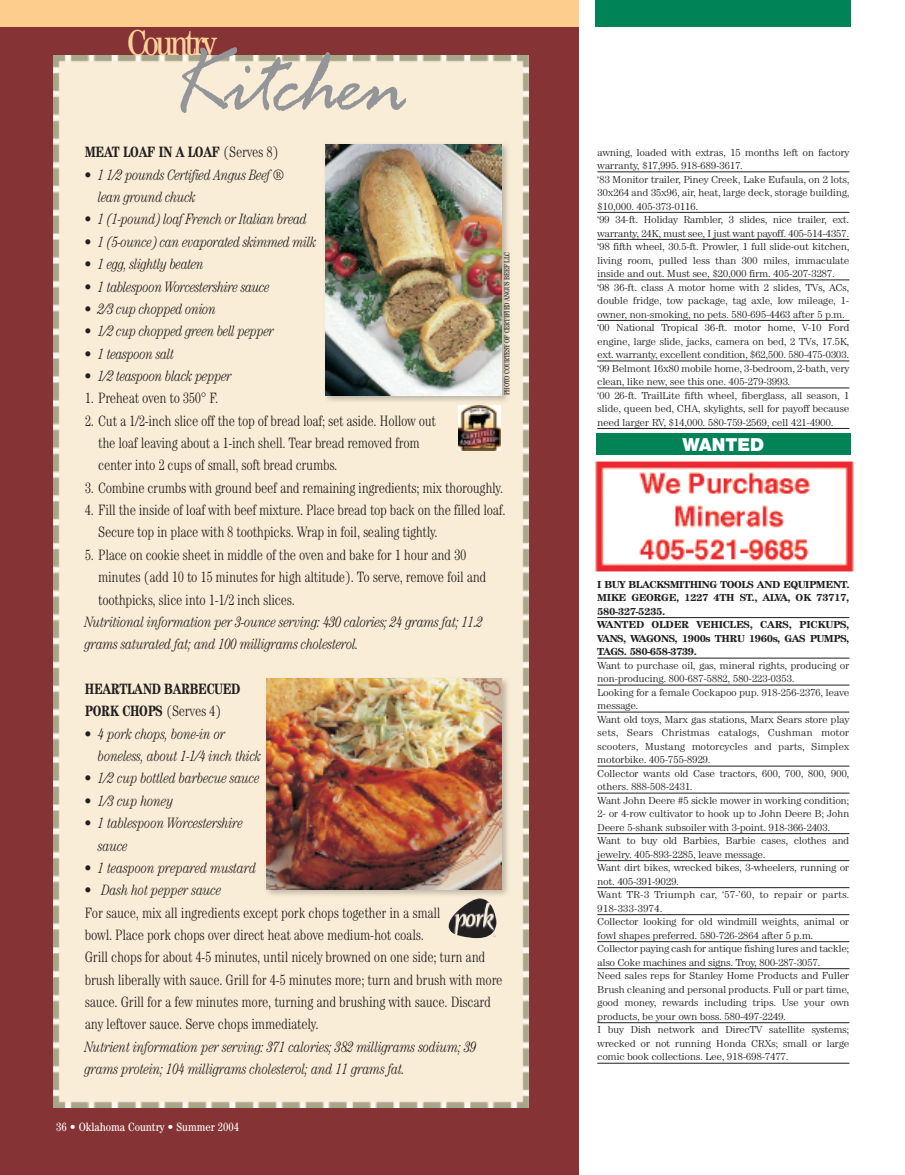
<style>
.page{position:relative;width:905px;height:1175px;background:#fff}
.page>*{position:absolute;margin:0;border:0;box-sizing:border-box;transform-origin:0 0}
.t1{font:96px "Rage Joi D";color:#939598;scale:.9 1}
.t2{font:condensed 36px "Century";letter-spacing:-.09em;color:#fdd39b}
.t3{font:900 18px "Helvetica Neue";color:#fff}
.t4{font:300 condensed 15px/22.4px "Century";letter-spacing:-.02em;color:#231f20;scale:.95 1}
.t5{font:italic 300 condensed 15px/22.4px "Century";letter-spacing:-.02em;color:#231f20;scale:.95 1}
.t6{font:700 condensed 15px/22.4px "Century";letter-spacing:-.02em;color:#231f20;scale:.95 1}
.t7{font:condensed 12px "Century";color:#fff}
.t8{font:300 condensed 10.2px/13.5px "Century";letter-spacing:-.03em;color:#231f20;scale:1.25 1}
.t9{font:700 condensed 10.2px/13.5px "Century";letter-spacing:-.035em;color:#231f20;scale:1.25 1}
.t10{font:condensed 7.5px "Century";letter-spacing:-.02em;color:#231f20;scale:.95 1}
.s1{font-weight:300}
</style>
<div class="page">
<div style="left:0;top:27px;width:579px;height:1147px;background:#853334"></div>
<div style="left:54px;top:55px;width:474px;height:1052px;background:#faedd7"></div>
<div style="left:0;top:0;width:579px;height:27px;background:#fdcd8d"></div>
<img style="left:325px;top:144px;width:176px;height:251px">
<img style="left:266px;top:678px;width:235px;height:211px">
<img style="left:459px;top:405px;width:42px;height:45px">
<img style="left:448px;top:898px;width:48px;height:40px">
<hr style="left:597px;top:172px;width:252px;height:1px;background:#231f20">
<hr style="left:597px;top:212px;width:252px;height:1px;background:#231f20">
<hr style="left:597px;top:239px;width:252px;height:1px;background:#231f20">
<hr style="left:597px;top:280px;width:252px;height:1px;background:#231f20">
<hr style="left:597px;top:320px;width:252px;height:1px;background:#231f20">
<hr style="left:597px;top:361px;width:252px;height:1px;background:#231f20">
<hr style="left:597px;top:388px;width:252px;height:1px;background:#231f20">
<hr style="left:597px;top:428px;width:252px;height:1px;background:#231f20">
<hr style="left:597px;top:617px;width:252px;height:1px;background:#231f20">
<hr style="left:597px;top:658px;width:252px;height:1px;background:#231f20">
<hr style="left:597px;top:685px;width:252px;height:1px;background:#231f20">
<hr style="left:597px;top:712px;width:252px;height:1px;background:#231f20">
<hr style="left:597px;top:766px;width:252px;height:1px;background:#231f20">
<hr style="left:597px;top:793px;width:252px;height:1px;background:#231f20">
<hr style="left:597px;top:833px;width:252px;height:1px;background:#231f20">
<hr style="left:597px;top:860px;width:252px;height:1px;background:#231f20">
<hr style="left:597px;top:887px;width:252px;height:1px;background:#231f20">
<hr style="left:597px;top:914px;width:252px;height:1px;background:#231f20">
<hr style="left:597px;top:941px;width:252px;height:1px;background:#231f20">
<hr style="left:597px;top:968px;width:252px;height:1px;background:#231f20">
<hr style="left:597px;top:1022px;width:252px;height:1px;background:#231f20">
<hr style="left:597px;top:1063px;width:252px;height:1px;background:#231f20">
<div style="left:595px;top:0;width:255px;height:27px;background:#008457"></div>
<img style="left:595px;top:461px;width:259px;height:111px">
<div style="left:596px;top:434px;width:254px;height:21px;background:#008457"></div>
<h2 class="t2" style="left:127px;top:30px;width:91px">Country</h2>
<h1 class="t1" style="left:167px;top:25px;width:271px">Kitchen</h1>
<h3 class="t6" style="left:85px;top:142px;width:206px">MEAT LOAF IN A LOAF <span class="s1">(Serves 8)</span></h3>
<h3 class="t5" style="left:98px;top:165px;width:197px;text-indent:-14px">• 1 1/2 pounds Certified Angus Beef ® lean ground chuck</h3>
<h3 class="t5" style="left:85px;top:209px;width:236px">• 1 (1-pound) loaf French or Italian bread</h3>
<h3 class="t5" style="left:85px;top:232px;width:246px">• 1 (5-ounce) can evaporated skimmed milk</h3>
<h3 class="t5" style="left:85px;top:254px;width:127px">• 1 egg, slightly beaten</h3>
<h3 class="t5" style="left:85px;top:276px;width:197px">• 1 tablespoon Worcestershire sauce</h3>
<h3 class="t5" style="left:85px;top:299px;width:140px">• 2/3 cup chopped onion</h3>
<h3 class="t5" style="left:85px;top:321px;width:201px">• 1/2 cup chopped green bell pepper</h3>
<h3 class="t5" style="left:85px;top:343px;width:96px">• 1 teaspoon salt</h3>
<h3 class="t5" style="left:85px;top:366px;width:156px">• 1/2 teaspoon black pepper</h3>
<h3 class="t4" style="left:85px;top:388px;width:142px">1. Preheat oven to 350° F.</h3>
<h3 class="t4" style="left:98px;top:411px;width:357px;text-indent:-14px">2. Cut a 1/2-inch slice off the top of bread loaf; set aside. Hollow out the loaf leaving about a 1-inch shell. Tear bread removed from center into 2 cups of small, soft bread crumbs.</h3>
<h3 class="t4" style="left:85px;top:478px;width:442px">3. Combine crumbs with ground beef and remaining ingredients; mix thoroughly.</h3>
<h3 class="t4" style="left:98px;top:500px;width:430px;text-indent:-14px">4. Fill the inside of loaf with beef mixture. Place bread top back on the filled loaf.<br>Secure top in place with 8 toothpicks. Wrap in foil, sealing tightly.</h3>
<h3 class="t4" style="left:98px;top:545px;width:410px;text-indent:-14px">5. Place on cookie sheet in middle of the oven and bake for 1 hour and 30 minutes (add 10 to 15 minutes for high altitude). To serve, remove foil and toothpicks, slice into 1-1/2 inch slices.</h3>
<h3 class="t5" style="left:85px;top:612px;width:421px">Nutritional information per 3-ounce serving: 430 calories; 24 grams fat; 11.2 grams saturated fat; and 100 milligrams cholesterol.</h3>
<h3 class="t6" style="left:85px;top:679px;width:165px">HEARTLAND BARBECUED<br>PORK CHOPS <span class="s1">(Serves 4)</span></h3>
<h3 class="t5" style="left:98px;top:723px;width:173px;text-indent:-14px">• 4 pork chops, bone-in or boneless, about 1-1/4 inch thick</h3>
<h3 class="t5" style="left:85px;top:768px;width:186px">• 1/2 cup bottled barbecue sauce</h3>
<h3 class="t5" style="left:85px;top:790px;width:95px">• 1/3 cup honey</h3>
<h3 class="t5" style="left:98px;top:813px;width:154px;text-indent:-14px">• 1 tablespoon Worcestershire sauce</h3>
<h3 class="t5" style="left:85px;top:858px;width:182px">• 1 teaspoon prepared mustard</h3>
<h3 class="t5" style="left:85px;top:880px;width:146px">• Dash hot pepper sauce</h3>
<p class="t4" style="left:85px;top:902px;width:441px">For sauce, mix all ingredients except pork chops together in a small<br>bowl. Place pork chops over direct heat above medium-hot coals.<br>Grill chops for about 4-5 minutes, until nicely browned on one side; turn and brush liberally with sauce. Grill for 4-5 minutes more; turn and brush with more sauce. Grill for a few minutes more, turning and brushing with sauce. Discard any leftover sauce. Serve chops immediately.</p>
<h3 class="t5" style="left:85px;top:1036px;width:414px">Nutrient information per serving: 371 calories; 382 milligrams sodium; 39 grams protein; 104 milligrams cholesterol; and 11 grams fat.</h3>
<p class="t10" style="left:504px;top:395px;width:153px;rotate:-90deg">PHOTO COURTESY OF CERTIFIED ANGUS BEEF LLC</p>
<p class="t7" style="left:56px;top:1122px;width:184px">36 • Oklahoma Country • Summer 2004</p>
<p class="t8" style="left:597px;top:146px;width:203px">awning, loaded with extras, 15 months left on factory warranty, $17,995. 918-689-3617.<br>‘83 Monitor trailer, Piney Creek, Lake Eufaula, on 2 lots, 30x264 and 35x96, air, heat, large deck, storage building, $10,000. 405-373-0116.<br>‘99 34-ft. Holiday Rambler, 3 slides, nice trailer, ext. warranty, 24K, must see, I just want payoff. 405-514-4357. ‘98 fifth wheel, 30.5-ft. Prowler, 1 full slide-out kitchen, living room, pulled less than 300 miles, immaculate inside and out. Must see, $20,000 firm. 405-207-3287. ‘98 36-ft. class A motor home with 2 slides, TVs, ACs, double fridge, tow package, tag axle, low mileage, 1- owner, non-smoking, no pets. 580-695-4463 after 5 p.m. ‘00 National Tropical 36-ft. motor home, V-10 Ford engine, large slide, jacks, camera on bed, 2 TVs, 17.5K, ext. warranty, excellent condition, $62,500. 580-475-0303. ‘99 Belmont 16x80 mobile home, 3-bedroom, 2-bath, very clean, like new, see this one. 405-279-3993.<br>‘00 26-ft. TrailLite fifth wheel, fiberglass, all season, 1 slide, queen bed, CHA, skylights, sell for payoff because need larger RV, $14,000. 580-759-2569, cell 421-4900.</p>
<h3 class="t3" style="left:682px;top:438px;width:83px">WANTED</h3>
<p class="t9" style="left:597px;top:578px;width:203px">I BUY BLACKSMITHING TOOLS AND EQUIPMENT.<br>MIKE GEORGE, 1227 4TH ST., ALVA, OK 73717, 580-327-5235.<br>WANTED OLDER VEHICLES, CARS, PICKUPS, VANS, WAGONS, 1900s THRU 1960s, GAS PUMPS, TAGS. 580-658-3739.</p>
<p class="t8" style="left:597px;top:659px;width:203px">Want to purchase oil, gas, mineral rights, producing or non-producing. 800-687-5882, 580-223-0353.<br>Looking for a female Cockapoo pup. 918-256-2376, leave message.<br>Want old toys, Marx gas stations, Marx Sears store play sets, Sears Christmas catalogs, Cushman motor scooters, Mustang motorcycles and parts, Simplex motorbike. 405-755-8929.<br>Collector wants old Case tractors, 600, 700, 800, 900, others. 888-508-2431.<br>Want John Deere #5 sickle mower in working condition; 2- or 4-row cultivator to hook up to John Deere B; John Deere 5-shank subsoiler with 3-point. 918-366-2403.<br>Want to buy old Barbies, Barbie cases, clothes and jewelry. 405-893-2285, leave message.<br>Want dirt bikes, wrecked bikes, 3-wheelers, running or not. 405-391-9029.<br>Want TR-3 Triumph car, ‘57-’60, to repair or parts.<br>918-333-3974.<br>Collector looking for old windmill weights, animal or fowl shapes preferred. 580-726-2864 after 5 p.m.<br>Collector paying cash for antique fishing lures and tackle; also Coke machines and signs. Troy, 800-287-3057.<br>Need sales reps for Stanley Home Products and Fuller Brush cleaning and personal products. Full or part time, good money, rewards including trips. Use your own products, be your own boss. 580-497-2249.<br>I buy Dish network and DirecTV satellite systems; wrecked or not running Honda CRXs; small or large comic book collections. Lee, 918-698-7477.</p>
</div>
